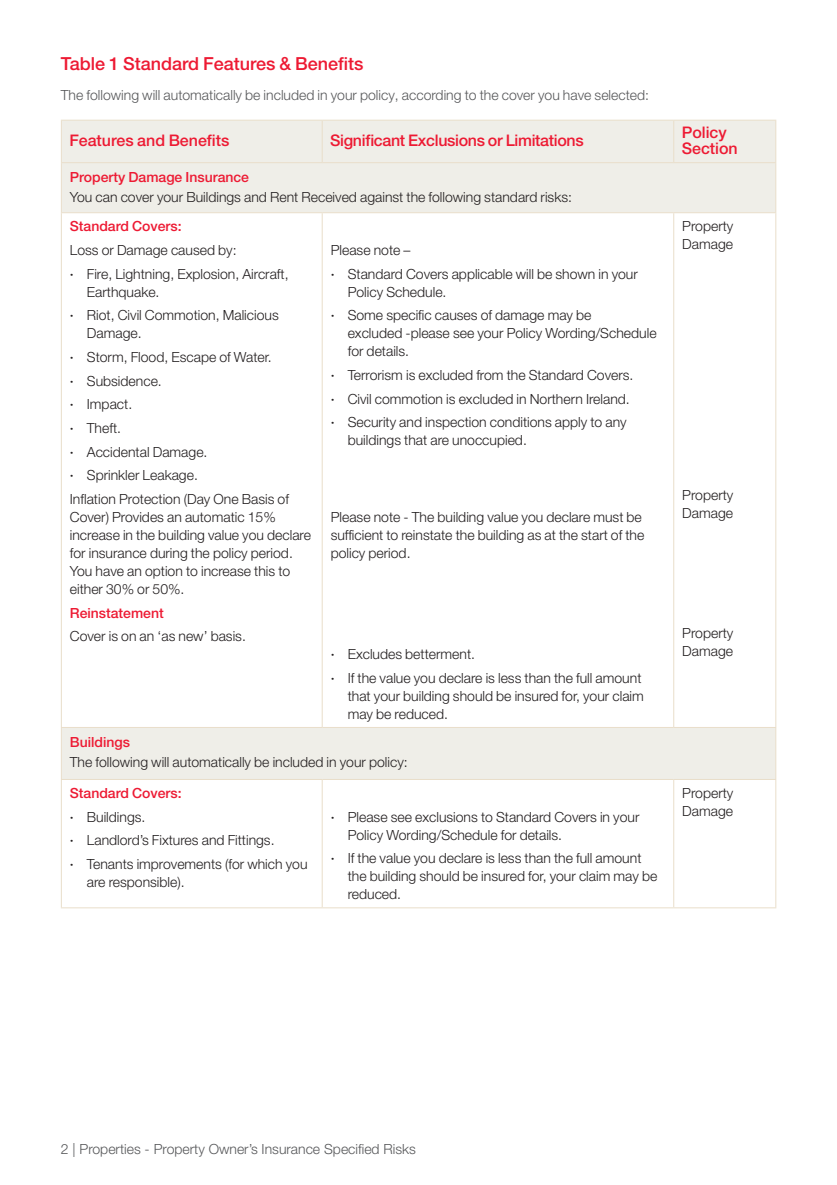
<style>
.page{position:relative;width:837px;height:1185px;background:#fff}
.page>*{position:absolute;margin:0;border:0;box-sizing:border-box;transform-origin:0 0}
._05_Chart_Title_Black_10_12pt_10pt_SA{font:500 18px "Helvetica Neue LT Pro";color:#ed1a33}
._05_Chart_Info_White_8_10pt{font:500 16px "Helvetica Neue LT Pro";letter-spacing:-.02em;color:#ed1a33}
._05_Chart_Info_White_8_10pt-2{font:500 16px/16px "Helvetica Neue LT Pro";color:#ed1a33}
.TABLE_TEXT{font:300 14px/18px "Helvetica Neue LT Pro";color:#231f20}
._05_Chart_Sub-heading_Black_10_12pt{font:300 14px "Helvetica Neue LT Pro";color:#57585a}
.TABLE_HEADER_WHITE_LIGHT{font:300 14px "Helvetica Neue LT Pro";color:#231f20}
.TABLE_TEXT_HEADER{font:500 14px "Helvetica Neue LT Pro";color:#ed1a33}
.TABLE_HEADER__BLK_BOXES{font:500 14px "Helvetica Neue LT Pro";color:#ed1a33}
.TABLE_TEXT_HEADER-2{font:300 14px "Helvetica Neue LT Pro";color:#231f20}
.s1{font-weight:500}
</style>
<div class="page">
<svg style="left:62px;top:121px;width:713px;height:658px"></svg>
<hr style="left:61px;top:163px;width:1px;height:49px;background:#e9deca">
<hr style="left:775px;top:163px;width:1px;height:49px;background:#e9deca">
<hr style="left:61px;top:212px;width:261px;height:1px;background:#e9deca">
<hr style="left:61px;top:213px;width:1px;height:514px;background:#e9deca">
<hr style="left:322px;top:212px;width:352px;height:1px;background:#e9deca">
<hr style="left:322px;top:213px;width:1px;height:514px;background:#e9deca">
<hr style="left:674px;top:212px;width:102px;height:1px;background:#e9deca">
<hr style="left:673px;top:213px;width:1px;height:514px;background:#e9deca">
<hr style="left:775px;top:213px;width:1px;height:514px;background:#e9deca">
<hr style="left:61px;top:727px;width:261px;height:1px;background:#e9deca">
<hr style="left:61px;top:728px;width:1px;height:51px;background:#e9deca">
<hr style="left:322px;top:727px;width:352px;height:1px;background:#e9deca">
<hr style="left:674px;top:727px;width:102px;height:1px;background:#e9deca">
<hr style="left:775px;top:728px;width:1px;height:51px;background:#e9deca">
<hr style="left:61px;top:779px;width:261px;height:1px;background:#e9deca">
<hr style="left:61px;top:780px;width:1px;height:127px;background:#e9deca">
<hr style="left:322px;top:779px;width:352px;height:1px;background:#e9deca">
<hr style="left:322px;top:780px;width:1px;height:127px;background:#e9deca">
<hr style="left:674px;top:779px;width:102px;height:1px;background:#e9deca">
<hr style="left:673px;top:780px;width:1px;height:127px;background:#e9deca">
<hr style="left:775px;top:780px;width:1px;height:127px;background:#e9deca">
<hr style="left:61px;top:120px;width:261px;height:1px;background:#e9deca">
<hr style="left:61px;top:121px;width:1px;height:41px;background:#e9deca">
<hr style="left:322px;top:120px;width:352px;height:1px;background:#e9deca">
<hr style="left:322px;top:121px;width:1px;height:41px;background:#e9deca">
<hr style="left:674px;top:120px;width:102px;height:1px;background:#e9deca">
<hr style="left:673px;top:121px;width:1px;height:41px;background:#e9deca">
<hr style="left:775px;top:121px;width:1px;height:41px;background:#e9deca">
<hr style="left:61px;top:162px;width:261px;height:1px;background:#e9deca">
<hr style="left:322px;top:162px;width:352px;height:1px;background:#e9deca">
<hr style="left:674px;top:162px;width:102px;height:1px;background:#e9deca">
<hr style="left:61px;top:907px;width:261px;height:1px;background:#e9deca">
<hr style="left:322px;top:907px;width:352px;height:1px;background:#e9deca">
<hr style="left:674px;top:907px;width:102px;height:1px;background:#e9deca">
<p class="_05_Chart_Title_Black_10_12pt_10pt_SA" style="left:61px;top:53px;width:304px">Table 1 Standard Features &amp; Benefits</p>
<p class="_05_Chart_Sub-heading_Black_10_12pt" style="left:61px;top:86px;width:590px">The following will automatically be included in your policy, according to the cover you have selected:</p>
<p class="_05_Chart_Info_White_8_10pt-2" style="left:69px;top:133px;width:162px">Features and Benefits</p>
<p class="_05_Chart_Info_White_8_10pt" style="left:330px;top:131px;width:255px">Significant Exclusions or Limitations</p>
<p class="_05_Chart_Info_White_8_10pt-2" style="left:682px;top:125px;width:58px">Policy<br>Section</p>
<p class="TABLE_HEADER__BLK_BOXES" style="left:70px;top:169px;width:181px">Property Damage Insurance</p>
<p class="TABLE_HEADER_WHITE_LIGHT" style="left:70px;top:189px;width:503px">You can cover your Buildings and Rent Received against the following standard risks:</p>
<p class="TABLE_TEXT_HEADER" style="left:70px;top:218px;width:113px">Standard Covers:</p>
<p class="TABLE_TEXT" style="left:70px;top:241px;width:168px">Loss or Damage caused by:</p>
<p class="TABLE_TEXT" style="left:87px;top:264px;width:203px;text-indent:-17px"><span class="s1">·</span> Fire, Lightning, Explosion, Aircraft,<br>Earthquake.</p>
<p class="TABLE_TEXT" style="left:87px;top:306px;width:193px;text-indent:-17px"><span class="s1">·</span> Riot, Civil Commotion, Malicious<br>Damage.</p>
<p class="TABLE_TEXT" style="left:70px;top:348px;width:203px"><span class="s1">·</span> Storm, Flood, Escape of Water.</p>
<p class="TABLE_TEXT" style="left:70px;top:371px;width:93px"><span class="s1">·</span> Subsidence.</p>
<p class="TABLE_TEXT" style="left:70px;top:395px;width:64px"><span class="s1">·</span> Impact.</p>
<p class="TABLE_TEXT" style="left:70px;top:419px;width:53px"><span class="s1">·</span> Theft.</p>
<p class="TABLE_TEXT" style="left:70px;top:442px;width:139px"><span class="s1">·</span> Accidental Damage.</p>
<p class="TABLE_TEXT" style="left:70px;top:466px;width:130px"><span class="s1">·</span> Sprinkler Leakage.</p>
<p class="TABLE_TEXT" style="left:70px;top:490px;width:243px">Inflation Protection (Day One Basis of Cover) Provides an automatic 15% increase in the building value you declare for insurance during the policy period.<br>You have an option to increase this to either 30% or 50%.</p>
<p class="TABLE_TEXT_HEADER" style="left:70px;top:604px;width:95px">Reinstatement</p>
<p class="TABLE_TEXT_HEADER-2" style="left:70px;top:628px;width:178px">Cover is on an ‘as new’ basis.</p>
<p class="TABLE_TEXT" style="left:682px;top:217px;width:53px">Property<br>Damage</p>
<p class="TABLE_TEXT" style="left:331px;top:241px;width:81px">Please note –</p>
<p class="TABLE_TEXT" style="left:348px;top:264px;width:292px;text-indent:-17px"><span class="s1">·</span> Standard Covers applicable will be shown in your<br>Policy Schedule.</p>
<p class="TABLE_TEXT" style="left:348px;top:306px;width:310px;text-indent:-17px"><span class="s1">·</span> Some specific causes of damage may be<br>excluded -please see your Policy Wording/Schedule for details.</p>
<p class="TABLE_TEXT" style="left:331px;top:366px;width:304px"><span class="s1">·</span> Terrorism is excluded from the Standard Covers.</p>
<p class="TABLE_TEXT" style="left:331px;top:389px;width:301px"><span class="s1">·</span> Civil commotion is excluded in Northern Ireland.</p>
<p class="TABLE_TEXT" style="left:348px;top:413px;width:280px;text-indent:-17px"><span class="s1">·</span> Security and inspection conditions apply to any buildings that are unoccupied.</p>
<p class="TABLE_TEXT" style="left:682px;top:486px;width:53px">Property<br>Damage</p>
<p class="TABLE_TEXT" style="left:331px;top:508px;width:315px">Please note - The building value you declare must be sufficient to reinstate the building as at the start of the policy period.</p>
<p class="TABLE_TEXT" style="left:682px;top:623px;width:53px">Property<br>Damage</p>
<p class="TABLE_TEXT" style="left:331px;top:645px;width:146px"><span class="s1">·</span> Excludes betterment.</p>
<p class="TABLE_TEXT" style="left:348px;top:669px;width:298px;text-indent:-17px"><span class="s1">·</span> If the value you declare is less than the full amount that your building should be insured for, your claim may be reduced.</p>
<p class="TABLE_HEADER__BLK_BOXES" style="left:70px;top:733px;width:62px">Buildings</p>
<p class="TABLE_HEADER_WHITE_LIGHT" style="left:70px;top:753px;width:339px">The following will automatically be included in your policy:</p>
<p class="TABLE_TEXT_HEADER" style="left:70px;top:785px;width:113px">Standard Covers:</p>
<p class="TABLE_TEXT" style="left:70px;top:807px;width:77px"><span class="s1">·</span> Buildings.</p>
<p class="TABLE_TEXT" style="left:70px;top:831px;width:206px"><span class="s1">·</span> Landlord’s Fixtures and Fittings.</p>
<p class="TABLE_TEXT" style="left:87px;top:855px;width:222px;text-indent:-17px"><span class="s1">·</span> Tenants improvements (for which you are responsible).</p>
<p class="TABLE_TEXT" style="left:348px;top:807px;width:293px;text-indent:-17px"><span class="s1">·</span> Please see exclusions to Standard Covers in your<br>Policy Wording/Schedule for details.</p>
<p class="TABLE_TEXT" style="left:348px;top:849px;width:311px;text-indent:-17px"><span class="s1">·</span> If the value you declare is less than the full amount the building should be insured for, your claim may be reduced.</p>
<p class="TABLE_TEXT" style="left:682px;top:784px;width:53px">Property<br>Damage</p>
<p class="_05_Chart_Sub-heading_Black_10_12pt" style="left:61px;top:1140px;width:357px">2 | Properties - Property Owner’s Insurance Specified Risks</p>
</div>
